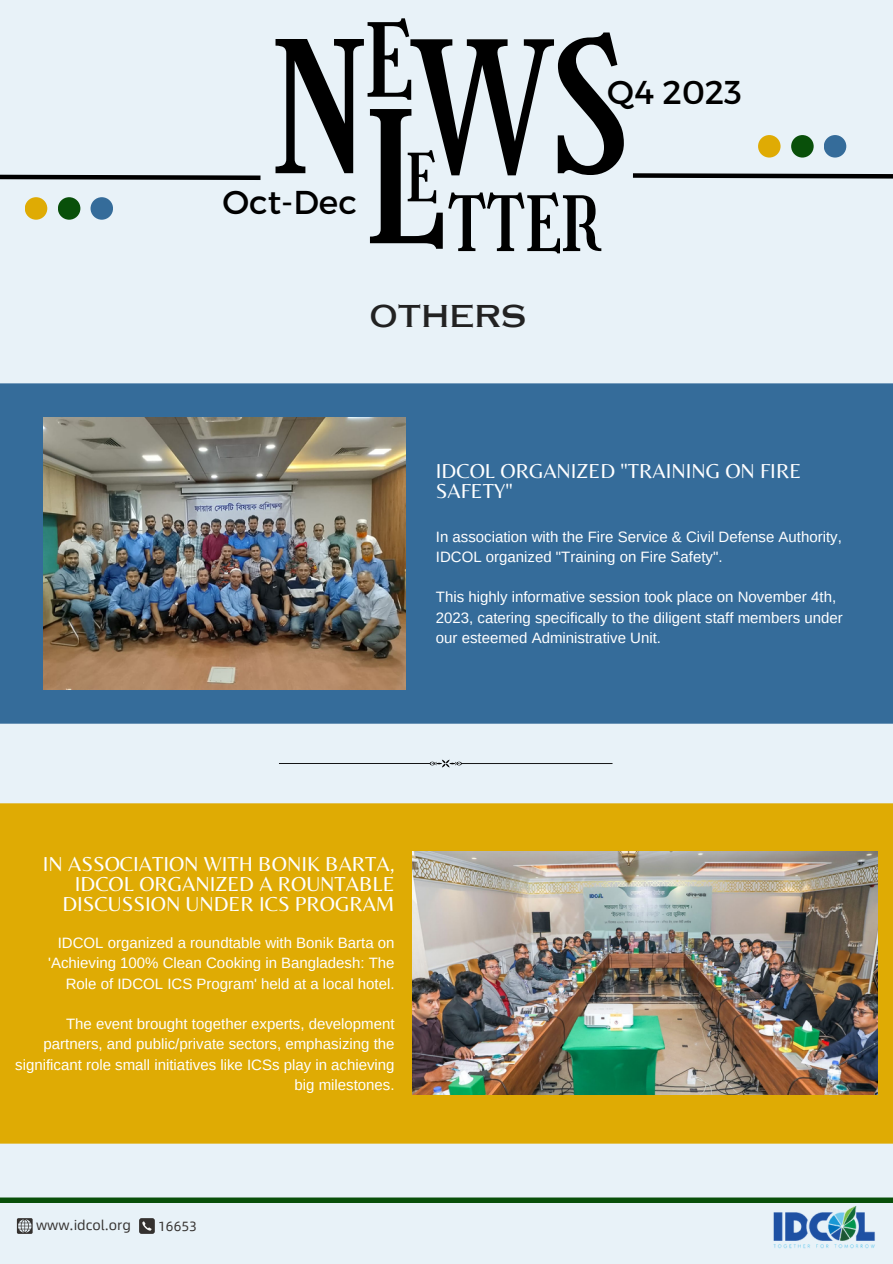
<style>
.page{position:relative;width:893px;height:1264px;background:#fff}
.page>*{position:absolute;margin:0;border:0;box-sizing:border-box;transform-origin:0 0}
.t1{font:178.8px "Girassol";color:#000}
.t2{font:178.5px "Girassol";color:#000}
.t3{font:99.45px "Girassol";color:#000}
.t4{font:74.4px "Girassol";color:#000}
.t5{font:64.8px "Girassol";color:#000}
.t6{font:33px "Montserrat";color:#000}
.t7{font:30px "Copperplate Gothic LT Pro 31 AB";color:#222}
.t8{font:21px/20.2px "Belleza";color:#fff}
.t9{font:15px/20.2px "Arimo";color:#fff}
.t10{font:13.5px "Alibaba Sans";color:#34312f}
.s1{font-size:178.8px}
</style>
<div class="page">
<div style="left:0;top:0;width:892px;height:1263px;background:#e8f2f8"></div>
<svg style="left:0;top:174px;width:261px;height:6px"></svg>
<svg style="left:633px;top:173px;width:259px;height:6px"></svg>
<div style="left:0;top:383px;width:892px;height:340px;background:#356c9a"></div>
<div style="left:758px;top:135px;width:22px;height:22px;background:#dfab04;border-radius:50%"></div>
<div style="left:791px;top:135px;width:22px;height:22px;background:#09500a;border-radius:50%"></div>
<div style="left:823px;top:135px;width:23px;height:22px;background:#356c9a;border-radius:50%"></div>
<div style="left:25px;top:197px;width:22px;height:23px;background:#dfab04;border-radius:50%"></div>
<div style="left:58px;top:197px;width:22px;height:23px;background:#09500a;border-radius:50%"></div>
<div style="left:90px;top:197px;width:23px;height:23px;background:#356c9a;border-radius:50%"></div>
<div style="left:0;top:803px;width:892px;height:340px;background:#dfab04"></div>
<img style="left:773px;top:1206px;width:102px;height:43px">
<svg style="left:279px;top:759px;width:333px;height:8px"></svg>
<div style="left:0;top:1197px;width:892px;height:6px;background:#09500a"></div>
<img style="left:43px;top:417px;width:362px;height:273px">
<img style="left:413px;top:851px;width:464px;height:243px">
<svg style="left:17px;top:1218px;width:16px;height:15px"></svg>
<div style="left:139px;top:1218px;width:16px;height:15px;background:#34312f;border-radius:2px"></div>
<svg style="left:142px;top:1221px;width:10px;height:9px"></svg>
<p class="t3" style="left:364px;top:3px;width:50px">E</p>
<p class="t1" style="left:364px;top:74px;width:82px">L</p>
<p class="t2" style="left:274px;top:5px;width:355px"><span class="s1">N</span>WS</p>
<p class="t6" style="left:607px;top:71px;width:136px">Q4 2023</p>
<p class="t5" style="left:406px;top:140px;width:33px">E</p>
<p class="t6" style="left:222px;top:181px;width:136px">Oct-Dec</p>
<p class="t4" style="left:447px;top:181px;width:154px">TTER</p>
<p class="t7" style="left:369px;top:305px;width:158px">OTHERS</p>
<p class="t8" style="left:436px;top:460px;width:367px">IDCOL ORGANIZED "TRAINING ON FIRE<br>SAFETY"</p>
<p class="t9" style="left:436px;top:526px;width:407px">In association with the Fire Service &amp; Civil Defense Authority,<br>IDCOL organized "Training on Fire Safety".</p>
<p class="t9" style="left:436px;top:587px;width:408px">This highly informative session took place on November 4th,<br>2023, catering specifically to the diligent staff members under our esteemed Administrative Unit.</p>
<p class="t8" style="left:43px;top:853px;width:353px;text-align:right">IN ASSOCIATION WITH BONIK BARTA,<br>IDCOL ORGANIZED A ROUNTABLE<br>DISCUSSION UNDER ICS PROGRAM</p>
<p class="t9" style="left:48px;top:932px;width:348px;text-align:right">IDCOL organized a roundtable with Bonik Barta on 'Achieving 100% Clean Cooking in Bangladesh: The<br>Role of IDCOL ICS Program' held at a local hotel.</p>
<p class="t9" style="left:15px;top:1013px;width:381px;text-align:right">The event brought together experts, development partners, and public/private sectors, emphasizing the significant role small initiatives like ICSs play in achieving big milestones.</p>
<p class="t10" style="left:36px;top:1214px;width:96px">www.idcol.org</p>
<p class="t10" style="left:158px;top:1214px;width:40px">16653</p>
</div>
